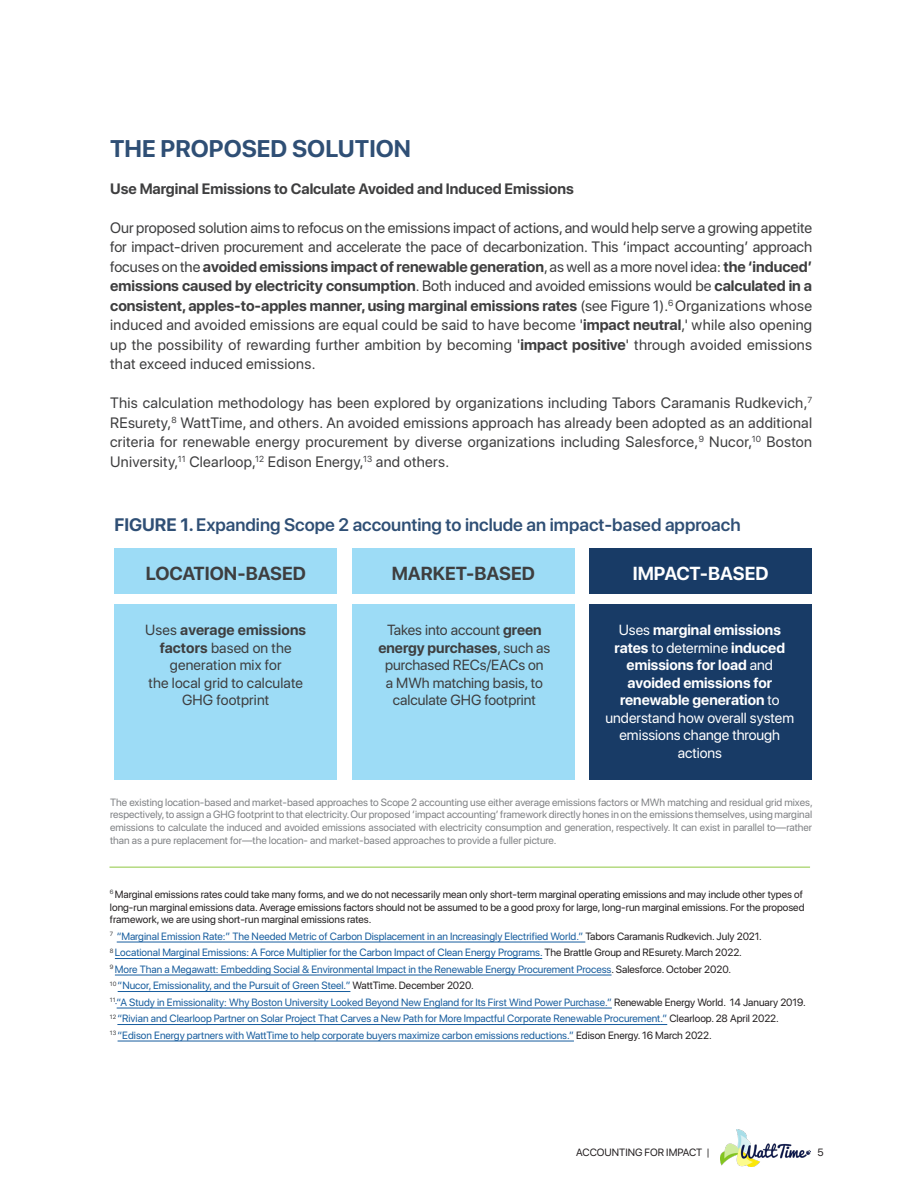
<style>
.page{position:relative;width:918px;height:1188px;background:#fff}
.page>*{position:absolute;margin:0;border:0;box-sizing:border-box;transform-origin:0 0}
.t1{font:700 24px "SF Pro Display";color:#2f4f75}
.t2{font:700 18.75px "SF Pro Display";color:#3e3e3f}
.t3{font:700 18.75px "SF Pro Display";color:#fff}
.t4{font:600 18px "SF Pro Display";color:#2f4f75}
.t5{font:15px/19.5px "SF Pro Display";letter-spacing:.02em;color:#3e3e3f;text-align:justify}
.t6{font:700 15px "SF Pro Display";color:#3e3e3f}
.t7{font:14.7px/17.5px "SF Pro Display";color:#3e3e3f;text-align:center}
.t8{font:700 14.7px/17.5px "SF Pro Display";color:#fff;text-align:center}
.t9{font:10.5px "SF Pro Display";color:#175d9e}
.t10{font:10.5px/12.6px "SF Pro Display";color:#808285;text-align:justify}
.t11{font:10.5px/12.8px "SF Pro Display";color:#231f20}
.s1{font-weight:700}
.s2{font-weight:400}
.s3{color:#231f20}
</style>
<div class="page">
<img style="left:720px;top:1130px;width:90px;height:36px">
<div style="left:114px;top:548px;width:223px;height:46px;background:#9ddcf6"></div>
<div style="left:352px;top:548px;width:223px;height:46px;background:#9ddcf6"></div>
<div style="left:589px;top:548px;width:223px;height:46px;background:#183b66"></div>
<div style="left:114px;top:604px;width:223px;height:176px;background:#9ddcf6"></div>
<div style="left:352px;top:604px;width:223px;height:176px;background:#9ddcf6"></div>
<div style="left:589px;top:604px;width:223px;height:176px;background:#183b66"></div>
<hr style="left:117px;top:942px;width:468px;height:1px;background:#175d9e">
<hr style="left:115px;top:958px;width:427px;height:1px;background:#175d9e">
<hr style="left:115px;top:975px;width:497px;height:1px;background:#175d9e">
<hr style="left:118px;top:991px;width:232px;height:1px;background:#175d9e">
<hr style="left:117px;top:1008px;width:495px;height:1px;background:#175d9e">
<hr style="left:117px;top:1024px;width:550px;height:1px;background:#175d9e">
<hr style="left:118px;top:1041px;width:456px;height:1px;background:#175d9e">
<hr style="left:110px;top:867px;width:700px;height:1px;background:#8ec741">
<p class="t1" style="left:110px;top:131px;width:302px">THE PROPOSED SOLUTION</p>
<p class="t6" style="left:110px;top:178px;width:465px">Use Marginal Emissions to Calculate Avoided and Induced Emissions</p>
<p class="t5" style="left:110px;top:217px;width:704px">Our proposed solution aims to refocus on the emissions impact of actions, and would help serve a growing appetite for impact-driven procurement and accelerate the pace of decarbonization. This ‘impact accounting’ approach focuses on the <span class="s1">avoided emissions impact of renewable generation</span>, as well as a more novel idea: <span class="s1">the ‘induced’ emissions caused by electricity consumption</span>. Both induced and avoided emissions would be <span class="s1">calculated in a consistent, apples-to-apples manner, using marginal emissions rates</span> (see Figure 1).<sup>6</sup> Organizations whose induced and avoided emissions are equal could be said to have become '<span class="s1">impact neutral</span>,' while also opening up the possibility of rewarding further ambition by becoming '<span class="s1">impact positive</span>' through avoided emissions that exceed induced emissions.</p>
<p class="t5" style="left:110px;top:392px;width:704px">This calculation methodology has been explored by organizations including Tabors Caramanis Rudkevich,<sup>7<br></sup>REsurety,<sup>8</sup> WattTime, and others. An avoided emissions approach has already been adopted as an additional criteria for renewable energy procurement by diverse organizations including Salesforce,<sup>9</sup> Nucor,<sup>10</sup> Boston University,<sup>11</sup> Clearloop,<sup>12</sup> Edison Energy,<sup>13</sup> and others.</p>
<p class="t4" style="left:114px;top:512px;width:628px"><span class="s1">FIGURE 1.</span> Expanding Scope 2 accounting to include an impact-based approach</p>
<p class="t2" style="left:146px;top:560px;width:162px">LOCATION-BASED</p>
<p class="t2" style="left:392px;top:560px;width:145px">MARKET-BASED</p>
<p class="t3" style="left:633px;top:560px;width:137px">IMPACT-BASED</p>
<p class="t7" style="left:145px;top:620px;width:162px">Uses <span class="s1">average emissions factors</span> based on the generation mix for</p>
<p class="t7" style="left:149px;top:673px;width:156px">the local grid to calculate<br>GHG footprint</p>
<p class="t7" style="left:378px;top:620px;width:173px">Takes into account <span class="s1">green energy purchases</span>, such as purchased RECs/EACs on<br>a MWh matching basis, to calculate GHG footprint</p>
<p class="t8" style="left:606px;top:620px;width:190px"><span class="s2">Uses</span> marginal emissions rates <span class="s2">to determine</span> induced emissions for load <span class="s2">and </span>avoided emissions for renewable generation <span class="s2">to understand how overall system emissions change through actions</span></p>
<p class="t10" style="left:110px;top:795px;width:704px">The existing location-based and market-based approaches to Scope 2 accounting use either average emissions factors or MWh matching and residual grid mixes, respectively, to assign a GHG footprint to that electricity. Our proposed ‘impact accounting’ framework directly hones in on the emissions themselves, using marginal emissions to calculate the induced and avoided emissions associated with electricity consumption and generation, respectively. It can exist in parallel to—rather than as a pure replacement for—the location- and market-based approaches to provide a fuller picture.</p>
<p class="t11" style="left:110px;top:887px;width:696px"><sup>6</sup> Marginal emissions rates could take many forms, and we do not necessarily mean only short-term marginal operating emissions and may include other types of long-run marginal emissions data. Average emissions factors should not be assumed to be a good proxy for large, long-run marginal emissions. For the proposed framework, we are using short-run marginal emissions rates.</p>
<p class="t9" style="left:110px;top:929px;width:653px"><sup>7</sup> “Marginal Emission Rate:” The Needed Metric of Carbon Displacement in an Increasingly Electrified World.” <span class="s3">Tabors Caramanis Rudkevich. July 2021.</span></p>
<p class="t9" style="left:110px;top:945px;width:633px"><sup>8</sup> Locational Marginal Emissions: A Force Multiplier for the Carbon Impact of Clean Energy Programs. <span class="s3">The Brattle Group and REsurety. March 2022.</span></p>
<p class="t9" style="left:110px;top:962px;width:623px"><sup>9</sup> More Than a Megawatt: Embedding Social &amp; Environmental Impact in the Renewable Energy Procurement Process<span class="s3">. Salesforce. October 2020.</span></p>
<p class="t9" style="left:110px;top:978px;width:366px"><sup>10</sup> “Nucor, Emissionality, and the Pursuit of Green Steel.” <span class="s3">WattTime. December 2020.</span></p>
<p class="t9" style="left:110px;top:995px;width:697px"><sup>11</sup> “A Study in Emissionality: Why Boston University Looked Beyond New England for Its First Wind Power Purchase.” <span class="s3">Renewable Energy World. 14 January 2019.</span></p>
<p class="t9" style="left:110px;top:1011px;width:670px"><sup>12</sup> “Rivian and Clearloop Partner on Solar Project That Carves a New Path for More Impactful Corporate Renewable Procurement.” <span class="s3">Clearloop. 28 April 2022.</span></p>
<p class="t9" style="left:110px;top:1028px;width:603px"><sup>13</sup> “Edison Energy partners with WattTime to help corporate buyers maximize carbon emissions reductions.” <span class="s3">Edison Energy. 16 March 2022.</span></p>
<p class="t11" style="left:576px;top:1146px;width:135px">ACCOUNTING FOR IMPACT |</p>
<p class="t11" style="left:818px;top:1146px;width:8px">5</p>
</div>
